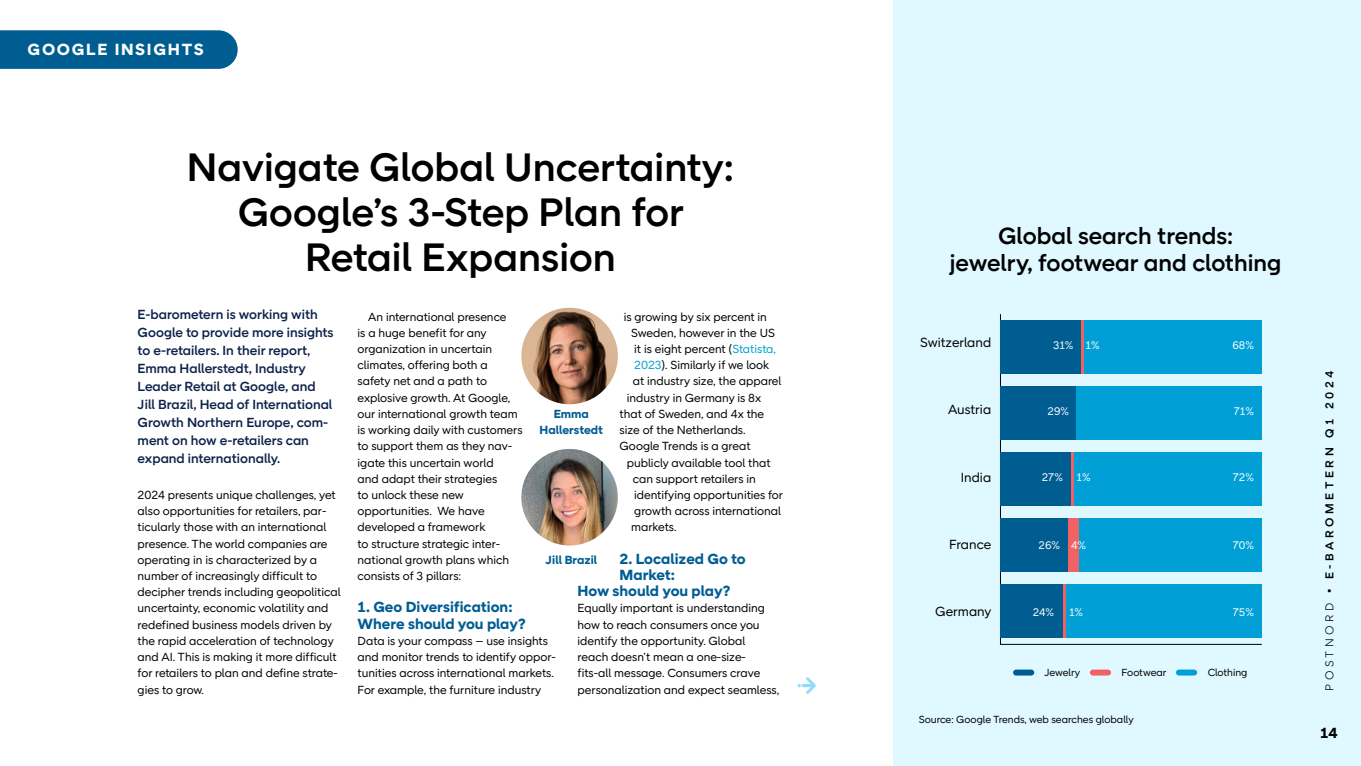
<style>
.page{position:relative;width:1361px;height:766px;background:#fff}
.page>*{position:absolute;margin:0;border:0;box-sizing:border-box;transform-origin:0 0}
.t1{font:500 40.5px/45px "Post Nord Sans";color:#000;text-align:center}
.t2{font:500 24px/27px "Post Nord Sans";color:#000;text-align:center}
.t3{font:700 16.5px "Post Nord Sans";letter-spacing:.1em;color:#fff}
.t4{font:700 15px/16.2px "Post Nord Sans";color:#005d92}
.t5{font:700 15px "Post Nord Sans";color:#000}
.t6{font:500 13.5px/18px "Post Nord Sans";color:#0d234b}
.t7{font:13.5px "Post Nord Sans";color:#000}
.t8{font:12px/16.2px "Post Nord Sans";color:#000}
.t9{font:700 12px/16.2px "Post Nord Sans";color:#005d92;text-align:center}
.t10{font:500 11.7px "Post Nord Sans";letter-spacing:.3em;color:#000}
.t11{font:11.25px "Post Nord Sans";letter-spacing:-.005em;color:#fff}
.t12{font:10.5px "Post Nord Sans";color:#000}
.s1{color:#00a0d6}
.s2{font-weight:300}
</style>
<div class="page">
<img style="left:521px;top:307px;width:97px;height:97px;border-radius:48px">
<img style="left:521px;top:449px;width:97px;height:96px;border-radius:48px">
<div style="left:0;top:30px;width:238px;height:39px;background:#005d92"></div>
<svg style="left:797px;top:677px;width:19px;height:16px"></svg>
<div style="left:893px;top:0;width:468px;height:765px;background:#e0f8ff"></div>
<div style="left:1093px;top:669px;width:15px;height:6px;background:#f06365"></div>
<div style="left:1179px;top:669px;width:15px;height:6px;background:#00a0d6"></div>
<div style="left:1016px;top:669px;width:15px;height:6px;background:#005d92"></div>
<hr style="left:1000px;top:643px;width:261px;height:1px;background:#000">
<hr style="left:1000px;top:314px;width:1px;height:330px;background:#000">
<div style="left:1000px;top:320px;width:81px;height:54px;background:#005d92"></div>
<div style="left:1000px;top:386px;width:76px;height:54px;background:#005d92"></div>
<div style="left:1000px;top:452px;width:71px;height:54px;background:#005d92"></div>
<div style="left:1000px;top:518px;width:68px;height:54px;background:#005d92"></div>
<div style="left:1000px;top:584px;width:63px;height:54px;background:#005d92"></div>
<hr style="left:1081px;top:320px;width:3px;height:54px;background:#f06365">
<hr style="left:1071px;top:452px;width:2px;height:54px;background:#f06365">
<div style="left:1068px;top:518px;width:10px;height:54px;background:#f06365"></div>
<hr style="left:1063px;top:584px;width:2px;height:54px;background:#f06365">
<div style="left:1084px;top:320px;width:177px;height:54px;background:#00a0d6"></div>
<div style="left:1076px;top:386px;width:185px;height:54px;background:#00a0d6"></div>
<div style="left:1073px;top:452px;width:188px;height:54px;background:#00a0d6"></div>
<div style="left:1078px;top:518px;width:183px;height:54px;background:#00a0d6"></div>
<div style="left:1065px;top:584px;width:196px;height:54px;background:#00a0d6"></div>
<h3 class="t3" style="left:28px;top:40px;width:178px">GOOGLE INSIGHTS</h3>
<h1 class="t1" style="left:187px;top:145px;width:549px">Navigate Global Uncertainty:<br>Google’s 3-Step Plan for<br>Retail Expansion</h1>
<p class="t6" style="left:138px;top:305px;width:197px">E-barometern is working with<br>Google to provide more insights to e-retailers. In their report,<br>Emma Hallerstedt, Industry<br>Leader Retail at Google, and<br>Jill Brazil, Head of International<br>Growth Northern Europe, com&shy;ment on how e-retailers can expand internationally.</p>
<p class="t8" style="left:138px;top:486px;width:205px">2024 presents unique challenges, yet also opportunities for retailers, par&shy;ticularly those with an international presence. The world companies are operating in is characterized by a number of increasingly difficult to decipher trends including geopolitical uncertainty, economic volatility and redefined business models driven by the rapid acceleration of technology and AI. This is making it more difficult for retailers to plan and define strate&shy;gies to grow.</p>
<p class="t8" style="left:624px;top:308px;width:145px">is growing by six percent in</p>
<p class="t8" style="left:631px;top:324px;width:145px">Sweden, however in the US</p>
<p class="t8" style="left:634px;top:341px;width:143px">it is eight percent (<span class="s1">Statista,</span></p>
<p class="t8" style="left:634px;top:357px;width:136px"><span class="s1">2023</span>). Similarly if we look</p>
<p class="t8" style="left:633px;top:373px;width:150px">at industry size, the apparel</p>
<p class="t8" style="left:627px;top:389px;width:136px">industry in Germany is 8x</p>
<p class="t8" style="left:619px;top:405px;width:146px">that of Sweden, and 4x the</p>
<p class="t8" style="left:619px;top:422px;width:127px">size of the Netherlands.</p>
<p class="t8" style="left:619px;top:438px;width:132px">Google Trends is a great</p>
<p class="t8" style="left:627px;top:454px;width:145px">publicly available tool that</p>
<p class="t8" style="left:633px;top:470px;width:125px">can support retailers in</p>
<p class="t8" style="left:634px;top:486px;width:150px">identifying opportunities for</p>
<p class="t8" style="left:634px;top:503px;width:148px">growth across international</p>
<p class="t8" style="left:631px;top:519px;width:47px">markets.</p>
<p class="t4" style="left:619px;top:550px;width:128px">2. Localized Go to</p>
<p class="t4" style="left:619px;top:566px;width:57px">Market:</p>
<p class="t4" style="left:577px;top:582px;width:154px">How should you play?</p>
<p class="t8" style="left:577px;top:600px;width:203px">Equally important is understanding how to reach consumers once you identify the opportunity. Global<br>reach doesn’t mean a one-size&shy;fits-all message. Consumers crave personalization and expect seamless,</p>
<p class="t8" style="left:358px;top:308px;width:166px;text-indent:11px">An international presence<br>is a huge benefit for any organization in uncertain climates, offering both a safety net and a path to explosive growth. At Google, our international growth team is working daily with customers to support them as they nav&shy;igate this uncertain world<br>and adapt their strategies<br>to unlock these new opportunities. We have developed a framework<br>to structure strategic inter&shy;national growth plans which consists of 3 pillars:</p>
<p class="t4" style="left:358px;top:599px;width:169px">1. Geo Diversification:<br>Where should you play?</p>
<p class="t8" style="left:358px;top:632px;width:200px">Data is your compass – use insights and monitor trends to identify oppor&shy;tunities across international markets.<br>For example, the furniture industry</p>
<p class="t9" style="left:540px;top:405px;width:65px">Emma<br>Hallerstedt</p>
<p class="t9" style="left:545px;top:551px;width:53px">Jill Brazil</p>
<h2 class="t2" style="left:950px;top:222px;width:333px">Global search trends:<br>jewelry, footwear and clothing</h2>
<p class="t7" style="left:920px;top:334px;width:72px">Switzerland</p>
<p class="t11" style="left:1053px;top:339px;width:22px">31%</p>
<p class="t11" style="left:1085px;top:339px;width:16px">1%</p>
<p class="t11" style="left:1232px;top:339px;width:23px">68%</p>
<p class="t7" style="left:948px;top:402px;width:45px">Austria</p>
<p class="t11" style="left:1047px;top:404px;width:23px">29%</p>
<p class="t11" style="left:1233px;top:404px;width:22px">71%</p>
<p class="t7" style="left:961px;top:469px;width:32px">India</p>
<p class="t11" style="left:1042px;top:470px;width:23px">27%</p>
<p class="t11" style="left:1076px;top:470px;width:16px">1%</p>
<p class="t11" style="left:1233px;top:470px;width:22px">72%</p>
<p class="t7" style="left:949px;top:536px;width:43px">France</p>
<p class="t11" style="left:1038px;top:539px;width:23px">26%</p>
<p class="t11" style="left:1071px;top:539px;width:17px">4%</p>
<p class="t11" style="left:1233px;top:539px;width:23px">70%</p>
<p class="t7" style="left:935px;top:604px;width:58px">Germany</p>
<p class="t11" style="left:1033px;top:606px;width:23px">24%</p>
<p class="t11" style="left:1069px;top:606px;width:16px">1%</p>
<p class="t11" style="left:1233px;top:606px;width:23px">75%</p>
<p class="t12" style="left:1044px;top:665px;width:37px">Jewelry</p>
<p class="t12" style="left:1121px;top:665px;width:46px">Footwear</p>
<p class="t12" style="left:1207px;top:665px;width:41px">Clothing</p>
<p class="t12" style="left:918px;top:713px;width:216px">Source: Google Trends, web searches globally</p>
<p class="t10" style="left:1322px;top:690px;width:321px;rotate:-90deg"><span class="s2">POSTNORD</span> • E-BAROMETERN Q1 2024</p>
<p class="t5" style="left:1320px;top:723px;width:19px">14</p>
</div>
